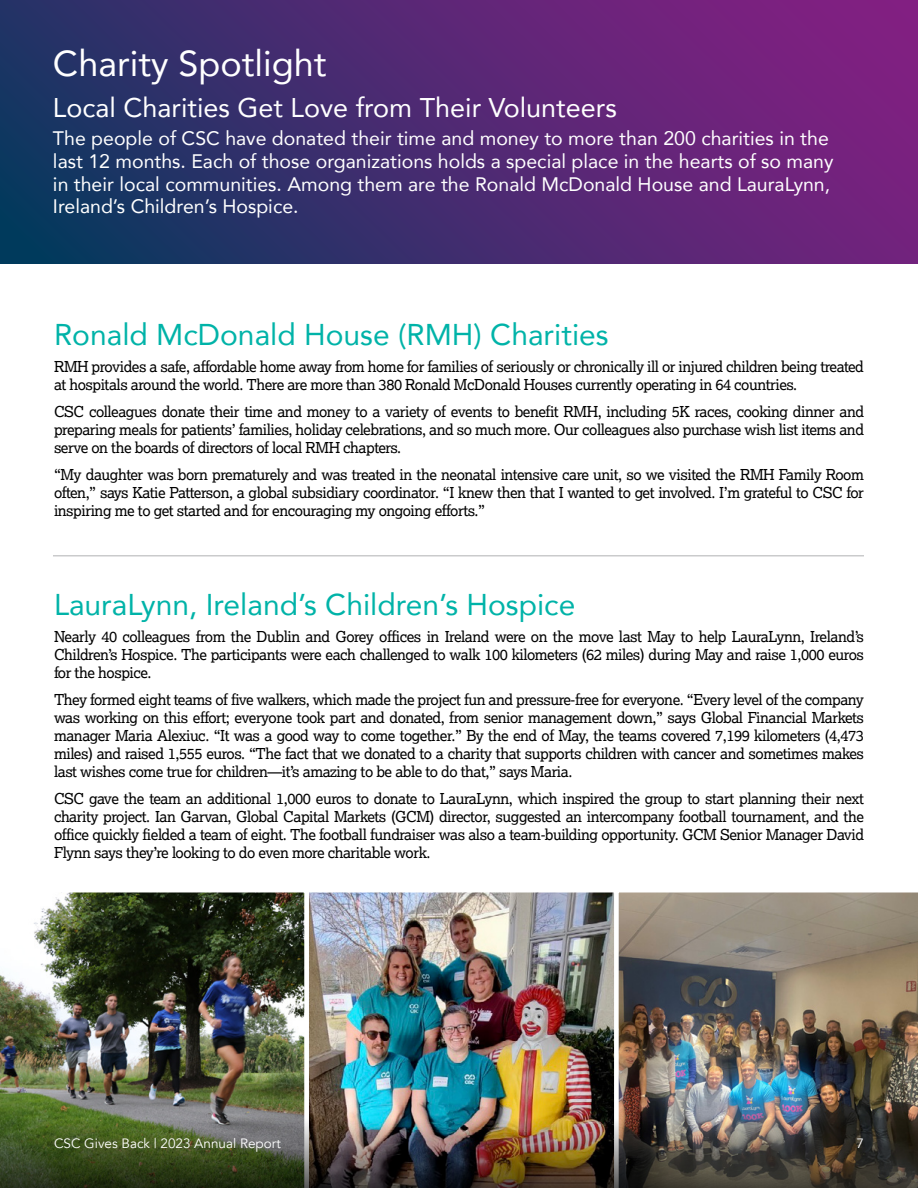
<style>
.page{position:relative;width:918px;height:1188px;background:#fff}
.page>*{position:absolute;margin:0;border:0;box-sizing:border-box;transform-origin:0 0}
.t1{font:36px "Avenir";color:#fff}
.t2{font:30px "Avenir";color:#00b3a8}
.t3{font:27px "Avenir";color:#fff}
.t4{font:19.5px/22.5px "Avenir";color:#fff}
.t5{font:15px/18px "Lexia";letter-spacing:-.03em;color:#000;text-align:justify}
.t6{font:13.5px "Avenir";color:#fff}
</style>
<div class="page">
<hr style="left:53px;top:555px;width:811px;height:1px;background:#cacbcc">
<svg style="left:0;top:0;width:918px;height:264px;background:#4b2a71"></svg>
<img style="left:0;top:892px;width:304px;height:197px">
<img style="left:304px;top:892px;width:310px;height:197px">
<img style="left:614px;top:892px;width:304px;height:197px">
<img style="left:0;top:1089px;width:918px;height:99px">
<h1 class="t1" style="left:53px;top:35px;width:275px">Charity Spotlight</h1>
<h3 class="t3" style="left:53px;top:86px;width:565px">Local Charities Get Love from Their Volunteers</h3>
<p class="t4" style="left:53px;top:127px;width:782px">The people of CSC have donated their time and money to more than 200 charities in the last 12 months. Each of those organizations holds a special place in the hearts of so many in their local communities. Among them are the Ronald McDonald House and LauraLynn, Ireland’s Children’s Hospice.</p>
<h2 class="t2" style="left:54px;top:310px;width:556px">Ronald McDonald House (RMH) Charities</h2>
<p class="t5" style="left:54px;top:357px;width:811px">RMH provides a safe, affordable home away from home for families of seriously or chronically ill or injured children being treated at hospitals around the world. There are more than 380 Ronald McDonald Houses currently operating in 64 countries.</p>
<p class="t5" style="left:54px;top:402px;width:812px">CSC colleagues donate their time and money to a variety of events to benefit RMH, including 5K races, cooking dinner and preparing meals for patients’ families, holiday celebrations, and so much more. Our colleagues also purchase wish list items and serve on the boards of directors of local RMH chapters.</p>
<p class="t5" style="left:54px;top:465px;width:812px">“My daughter was born prematurely and was treated in the neonatal intensive care unit, so we visited the RMH Family Room often,” says Katie Patterson, a global subsidiary coordinator. “I knew then that I wanted to get involved. I’m grateful to CSC for inspiring me to get started and for encouraging my ongoing efforts.”</p>
<h2 class="t2" style="left:54px;top:580px;width:523px">LauraLynn, Ireland’s Children’s Hospice</h2>
<p class="t5" style="left:54px;top:627px;width:812px">Nearly 40 colleagues from the Dublin and Gorey offices in Ireland were on the move last May to help LauraLynn, Ireland’s Children’s Hospice. The participants were each challenged to walk 100 kilometers (62 miles) during May and raise 1,000 euros for the hospice.</p>
<p class="t5" style="left:54px;top:690px;width:812px">They formed eight teams of five walkers, which made the project fun and pressure-free for everyone. “Every level of the company was working on this effort; everyone took part and donated, from senior management down,” says Global Financial Markets manager Maria Alexiuc. “It was a good way to come together.” By the end of May, the teams covered 7,199 kilometers (4,473 miles) and raised 1,555 euros. “The fact that we donated to a charity that supports children with cancer and sometimes makes last wishes come true for children—it’s amazing to be able to do that,” says Maria.</p>
<p class="t5" style="left:54px;top:789px;width:812px">CSC gave the team an additional 1,000 euros to donate to LauraLynn, which inspired the group to start planning their next charity project. Ian Garvan, Global Capital Markets (GCM) director, suggested an intercompany football tournament, and the office quickly fielded a team of eight. The football fundraiser was also a team-building opportunity. GCM Senior Manager David Flynn says they’re looking to do even more charitable work.</p>
<p class="t6" style="left:54px;top:1135px;width:228px">CSC Gives Back | 2023 Annual Report</p>
<p class="t6" style="left:856px;top:1135px;width:9px">7</p>
</div>
